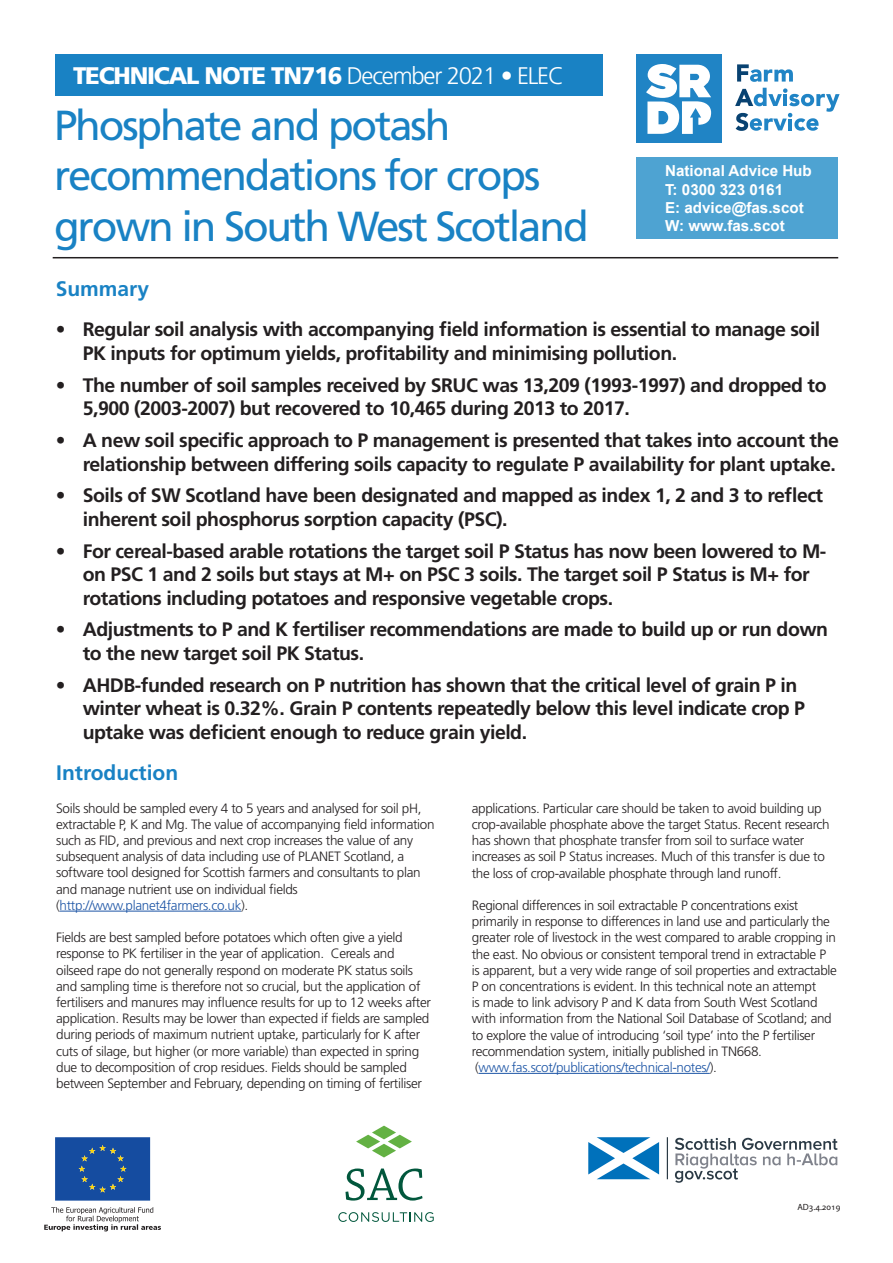
<style>
.page{position:relative;width:893px;height:1263px;background:#fff}
.page>*{position:absolute;margin:0;border:0;box-sizing:border-box;transform-origin:0 0}
.t1{font:42px/50.4px "Frutiger LT Std";letter-spacing:-.05em;color:#1982c4}
.t2{font:900 24px "Frutiger LT Std";letter-spacing:-.05em;color:#fff}
.t3{font:700 21px "Frutiger LT Std";color:#1982c4}
.t4{font:700 19.5px/23.4px "Frutiger LT Std";letter-spacing:-.025em;color:#231f20}
.t5{font:700 15.15px/18.1px "Arial";color:#fff}
.t6{font:300 13.5px/16.2px "Frutiger LT Std";letter-spacing:-.025em;color:#231f20}
.t7{font:9px "Grandesign Neue Roman";color:#231f20}
.s1{font-weight:300}
.s2{color:#1e56a6}
</style>
<div class="page">
<div style="left:636px;top:157px;width:202px;height:82px;background:#4ea3d2"></div>
<div style="left:636px;top:55px;width:86px;height:88px;background:#2084c5"></div>
<svg style="left:737px;top:64px;width:56px;height:18px"></svg>
<svg style="left:735px;top:88px;width:105px;height:43px"></svg>
<svg style="left:646px;top:64px;width:65px;height:70px"></svg>
<hr style="left:53px;top:257px;width:785px;height:1px;background:#231f20">
<hr style="left:667px;top:1137px;width:1px;height:42px;background:#2b3a45">
<svg style="left:588px;top:1137px;width:71px;height:42px"></svg>
<svg style="left:675px;top:1138px;width:163px;height:45px"></svg>
<svg style="left:55px;top:1137px;width:95px;height:63px;background:#1d519c"></svg>
<svg style="left:44px;top:1207px;width:117px;height:24px"></svg>
<div style="left:55px;top:54px;width:548px;height:41px;background:#1982c4"></div>
<hr style="left:60px;top:911px;width:181px;height:1px;background:#1e56a6">
<hr style="left:479px;top:1073px;width:231px;height:1px;background:#1e56a6">
<svg style="left:356px;top:1125px;width:56px;height:32px"></svg>
<svg style="left:345px;top:1168px;width:78px;height:32px"></svg>
<svg style="left:338px;top:1212px;width:96px;height:10px"></svg>
<h2 class="t2" style="left:73px;top:62px;width:492px">TECHNICAL NOTE TN716 <span class="s1">December 2021 • ELEC</span></h2>
<h1 class="t1" style="left:54px;top:100px;width:536px">Phosphate and potash recommendations for crops grown in South West Scotland</h1>
<p class="t5" style="left:665px;top:162px;width:148px">National Advice Hub<br>T: 0300 323 0161<br>E: advice@fas.scot<br>W: www.fas.scot</p>
<h3 class="t3" style="left:56px;top:276px;width:95px">Summary</h3>
<h3 class="t4" style="left:83px;top:318px;width:739px;text-indent:-27px">• Regular soil analysis with accompanying field information is essential to manage soil<br>PK inputs for optimum yields, profitability and minimising pollution.</h3>
<h3 class="t4" style="left:83px;top:373px;width:745px;text-indent:-27px">• The number of soil samples received by SRUC was 13,209 (1993-1997) and dropped to<br>5,900 (2003-2007) but recovered to 10,465 during 2013 to 2017.</h3>
<h3 class="t4" style="left:56px;top:429px;width:785px;text-align:right">• A new soil specific approach to P management is presented that takes into account the relationship between differing soils capacity to regulate P availability for plant uptake.</h3>
<h3 class="t4" style="left:83px;top:484px;width:742px;text-indent:-27px">• Soils of SW Scotland have been designated and mapped as index 1, 2 and 3 to reflect inherent soil phosphorus sorption capacity (PSC).</h3>
<h3 class="t4" style="left:83px;top:539px;width:745px;text-indent:-27px">• For cereal-based arable rotations the target soil P Status has now been lowered to M&shy;on PSC 1 and 2 soils but stays at M+ on PSC 3 soils. The target soil P Status is M+ for rotations including potatoes and responsive vegetable crops.</h3>
<h3 class="t4" style="left:83px;top:618px;width:747px;text-indent:-27px">• Adjustments to P and K fertiliser recommendations are made to build up or run down to the new target soil PK Status.</h3>
<h3 class="t4" style="left:83px;top:673px;width:724px;text-indent:-27px">• AHDB-funded research on P nutrition has shown that the critical level of grain P in winter wheat is 0.32%. Grain P contents repeatedly below this level indicate crop P uptake was deficient enough to reduce grain yield.</h3>
<h3 class="t3" style="left:56px;top:760px;width:124px">Introduction</h3>
<p class="t6" style="left:56px;top:800px;width:380px">Soils should be sampled every 4 to 5 years and analysed for soil pH, extractable P, K and Mg. The value of accompanying field information such as FID, and previous and next crop increases the value of any subsequent analysis of data including use of PLANET Scotland, a software tool designed for Scottish farmers and consultants to plan and manage nutrient use on individual fields (<span class="s2">http://www.planet4farmers.co.uk</span>).</p>
<p class="t6" style="left:56px;top:929px;width:376px">Fields are best sampled before potatoes which often give a yield response to PK fertiliser in the year of application. Cereals and oilseed rape do not generally respond on moderate PK status soils and sampling time is therefore not so crucial, but the application of fertilisers and manures may influence results for up to 12 weeks after application. Results may be lower than expected if fields are sampled during periods of maximum nutrient uptake, particularly for K after cuts of silage, but higher (or more variable) than expected in spring due to decomposition of crop residues. Fields should be sampled between September and February, depending on timing of fertiliser</p>
<p class="t6" style="left:472px;top:800px;width:359px">applications. Particular care should be taken to avoid building up crop-available phosphate above the target Status. Recent research has shown that phosphate transfer from soil to surface water increases as soil P Status increases. Much of this transfer is due to the loss of crop-available phosphate through land runoff.</p>
<p class="t6" style="left:472px;top:897px;width:367px">Regional differences in soil extractable P concentrations exist primarily in response to differences in land use and particularly the greater role of livestock in the west compared to arable cropping in the east. No obvious or consistent temporal trend in extractable P is apparent, but a very wide range of soil properties and extractable P on concentrations is evident. In this technical note an attempt<br>is made to link advisory P and K data from South West Scotland with information from the National Soil Database of Scotland; and to explore the value of introducing ‘soil type’ into the P fertiliser recommendation system, initially published in TN668. (<span class="s2">www.fas.scot/publications/technical-notes/</span>).</p>
<p class="t7" style="left:797px;top:1202px;width:44px">AD3.4.2019</p>
</div>
